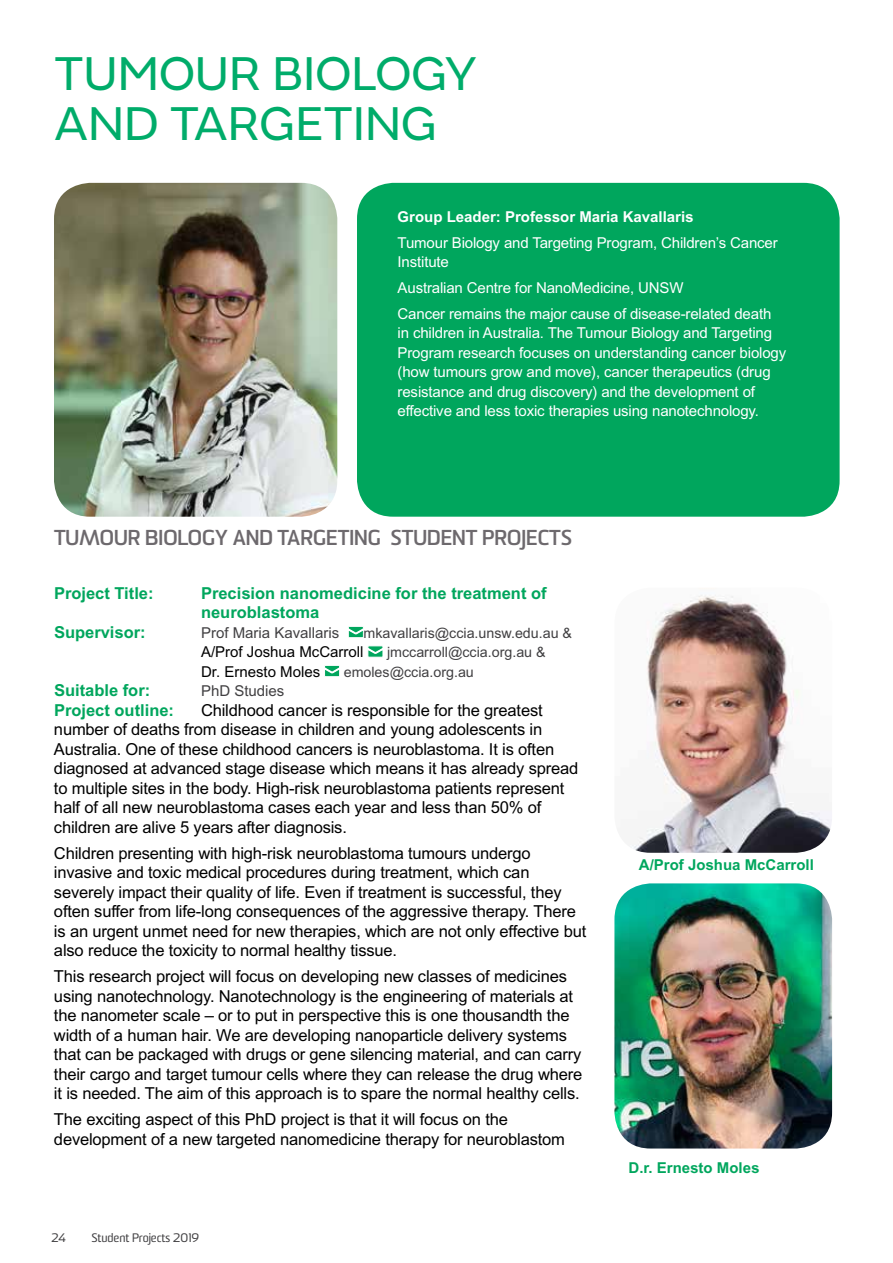
<style>
.page{position:relative;width:893px;height:1263px;background:#fff}
.page>*{position:absolute;margin:0;border:0;box-sizing:border-box;transform-origin:0 0}
.t1{font:49.5px/49.5px "FS Emeric";color:#00ac6a}
.t2{font:700 21px "Sommet";color:#6d696d}
.t3{font:16.5px/19.5px "Arial MT Std";letter-spacing:-.01em;color:#000}
.t4{font:700 16.5px/19.5px "Arial MT Std";color:#00a65d}
.t5{font:15px/19.5px "Arial MT Std";letter-spacing:-.01em;color:#fff}
.t6{font:700 15px "Arial MT Std";color:#00a65d}
.t7{font:700 15px "Arial MT Std";color:#fff}
.t8{font:15px "Arial MT Std";color:#000}
.t9{font:15px "Arial MT Std";color:#414042}
.t10{font:14.25px "Arial MT Std";color:#414042}
.t11{font:12px "Sommet";color:#414042}
</style>
<div class="page">
<div style="left:357px;top:183px;width:483px;height:334px;background:#00a65d;border-radius:36px"></div>
<img style="left:54px;top:183px;width:283px;height:334px">
<img style="left:630px;top:594px;width:202px;height:259px">
<svg style="left:348px;top:626px;width:16px;height:12px"></svg>
<svg style="left:368px;top:645px;width:15px;height:12px"></svg>
<svg style="left:324px;top:665px;width:16px;height:12px"></svg>
<img style="left:614px;top:883px;width:218px;height:265px">
<h1 class="t1" style="left:55px;top:46px;width:423px">TUMOUR BIOLOGY<br>AND TARGETING</h1>
<p class="t7" style="left:398px;top:208px;width:297px">Group Leader: Professor Maria Kavallaris</p>
<p class="t5" style="left:398px;top:232px;width:382px">Tumour Biology and Targeting Program, Children’s Cancer<br>Institute</p>
<p class="t5" style="left:398px;top:275px;width:375px;line-height:25.8px">Australian Centre for NanoMedicine, UNSW<br>Cancer remains the major cause of disease-related death</p>
<p class="t5" style="left:398px;top:323px;width:390px">in children in Australia. The Tumour Biology and Targeting Program research focuses on understanding cancer biology (how tumours grow and move), cancer therapeutics (drug resistance and drug discovery) and the development of effective and less toxic therapies using nanotechnology.</p>
<p class="t2" style="left:54px;top:525px;width:520px">TUMOUR BIOLOGY AND TARGETING STUDENT PROJECTS</p>
<p class="t4" style="left:54px;top:583px;width:101px">Project Title:</p>
<p class="t4" style="left:201px;top:583px;width:347px">Precision nanomedicine for the treatment of neuroblastoma</p>
<p class="t4" style="left:54px;top:622px;width:93px">Supervisor:</p>
<p class="t9" style="left:201px;top:624px;width:140px">Prof Maria Kavallaris</p>
<p class="t10" style="left:364px;top:625px;width:210px">mkavallaris@ccia.unsw.edu.au &amp;</p>
<p class="t8" style="left:201px;top:643px;width:164px">A/Prof Joshua McCarroll</p>
<p class="t10" style="left:387px;top:644px;width:160px">jmccarroll@ccia.org.au &amp;</p>
<p class="t8" style="left:201px;top:663px;width:121px">Dr. Ernesto Moles</p>
<p class="t10" style="left:344px;top:664px;width:132px">emoles@ccia.org.au</p>
<p class="t4" style="left:54px;top:680px;width:98px">Suitable for:</p>
<p class="t9" style="left:201px;top:682px;width:85px">PhD Studies</p>
<p class="t4" style="left:54px;top:700px;width:122px">Project outline:</p>
<p class="t3" style="left:54px;top:700px;width:526px;text-indent:147px">Childhood cancer is responsible for the greatest number of deaths from disease in children and young adolescents in Australia. One of these childhood cancers is neuroblastoma. It is often diagnosed at advanced stage disease which means it has already spread to multiple sites in the body. High-risk neuroblastoma patients represent half of all new neuroblastoma cases each year and less than 50% of children are alive 5 years after diagnosis.</p>
<p class="t3" style="left:54px;top:843px;width:534px">Children presenting with high-risk neuroblastoma tumours undergo invasive and toxic medical procedures during treatment, which can severely impact their quality of life. Even if treatment is successful, they often suffer from life-long consequences of the aggressive therapy. There is an urgent unmet need for new therapies, which are not only effective but also reduce the toxicity to normal healthy tissue.</p>
<p class="t3" style="left:54px;top:966px;width:530px">This research project will focus on developing new classes of medicines using nanotechnology. Nanotechnology is the engineering of materials at the nanometer scale – or to put in perspective this is one thousandth the width of a human hair. We are developing nanoparticle delivery systems that can be packaged with drugs or gene silencing material, and can carry their cargo and target tumour cells where they can release the drug where it is needed. The aim of this approach is to spare the normal healthy cells.</p>
<p class="t3" style="left:54px;top:1109px;width:512px">The exciting aspect of this PhD project is that it will focus on the development of a new targeted nanomedicine therapy for neuroblastom</p>
<p class="t11" style="left:51px;top:1230px;width:16px">24</p>
<p class="t11" style="left:91px;top:1230px;width:109px">Student Projects 2019</p>
<p class="t6" style="left:639px;top:856px;width:177px">A/Prof Joshua McCarroll</p>
<p class="t6" style="left:628px;top:1159px;width:132px">D.r. Ernesto Moles</p>
</div>
